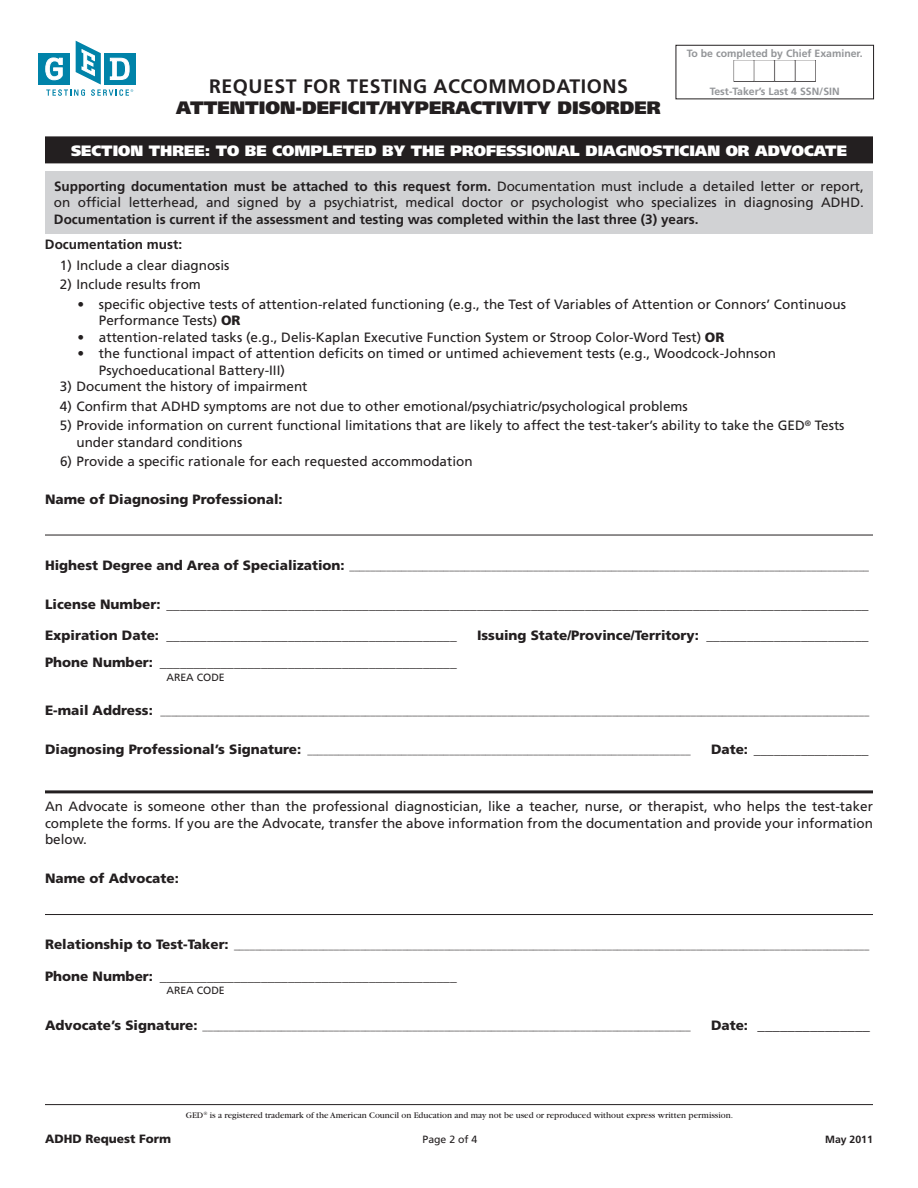
<style>
.page{position:relative;width:918px;height:1188px;background:#fff}
.page>*{position:absolute;margin:0;border:0;box-sizing:border-box;transform-origin:0 0}
.t1{font:30px "Zapf Dingbats Std";color:#fff;scale:.95 1}
.t2{font:700 19.5px "Frutiger";letter-spacing:.025em;color:#231f20}
.t3{font:900 18px "Frutiger";color:#231f20}
.t4{font:900 15px "Frutiger";color:#fff}
.t5{font:900 15px "Frutiger";color:#231f20}
.t6{font:13.5px/16.5px "Frutiger";color:#231f20}
.t7{font:900 13.5px "Frutiger";color:#231f20}
.t8{font:700 13.5px/24.9px "Frutiger";color:#231f20}
.t9{font:900 12px "Frutiger";color:#231f20}
.t10{font:900 10.5px "Frutiger";color:#231f20}
.t11{font:700 10.5px "Frutiger";color:#939598}
.t12{font:10.5px "Frutiger";color:#231f20}
.t13{font:700 10.5px "Frutiger";color:#231f20}
.t14{font:9px "Garamond";color:#231f20}
.s1{font-weight:700}
.s2{font-weight:900}
.s3{font-size:13.5px}
</style>
<div class="page">
<hr style="left:45px;top:1104px;width:828px;height:1px;background:#231f20">
<div style="left:38px;top:53px;width:32px;height:32px;background:#0083a9"></div>
<div style="left:104px;top:53px;width:32px;height:32px;background:#0083a9"></div>
<svg style="left:46px;top:41px;width:87px;height:55px"></svg>
<div style="left:734px;top:60px;width:20px;height:22px;border:1px solid #231f20"></div>
<div style="left:754px;top:60px;width:21px;height:22px;border:1px solid #231f20"></div>
<div style="left:775px;top:60px;width:20px;height:22px;border:1px solid #231f20"></div>
<div style="left:795px;top:60px;width:21px;height:22px;border:1px solid #231f20"></div>
<div style="left:676px;top:45px;width:198px;height:54px;border:1px solid #231f20"></div>
<div style="left:45px;top:136px;width:828px;height:27px;background:#231f20"></div>
<hr style="left:45px;top:535px;width:828px;height:1px;background:#231f20">
<hr style="left:45px;top:790px;width:828px;height:3px;background:#231f20">
<hr style="left:45px;top:914px;width:828px;height:1px;background:#231f20">
<div style="left:45px;top:171px;width:828px;height:63px;background:#d1d2d4"></div>
<h2 class="t2" style="left:209px;top:74px;width:420px">Request forTesting Accommodations</h2>
<h3 class="t3" style="left:176px;top:96px;width:486px">ATTENTION-DEFICIT/HYPERACTIVITY DISORDER</h3>
<p class="t11" style="left:687px;top:47px;width:177px">To be completed by Chief Examiner.</p>
<h1 class="t1" style="left:733px;top:57px;width:89px">■■■■</h1>
<p class="t11" style="left:710px;top:85px;width:94px">Test-Taker’s Last 4 SSN</p>
<p class="t11" style="left:819px;top:85px;width:11px">/SIN</p>
<p class="t4" style="left:71px;top:141px;width:777px">SECTION TH REE: TO BE COMPLETED BY THE PROFESSIONAL DIAG NOSTICIAN OR ADVOCATE</p>
<p class="t6" style="left:54px;top:178px;width:811px"><span class="s1">Supporting documentation must be attached to this request form.</span> Documentation must include a detailed letter or report, on official letterhead, and signed by a psychiatrist, medical doctor or psychologist who specializes in diagnosing ADHD.</p>
<p class="t8" style="left:45px;top:207px;width:655px;text-indent:9px">Documentation is current if the assessment and testing was completed within the last three (3) years.<br>Documentation must:</p>
<p class="t6" style="left:60px;top:257px;width:171px">1) I nclude a clear diagnosis</p>
<p class="t6" style="left:60px;top:277px;width:143px">2) I nclude results from</p>
<p class="t6" style="left:99px;top:296px;width:748px;text-indent:-21px">• specific objective tests of attention-related functioning (e.g., the Test of Variables of Attention or Connors’ Continuous<br>Performance Tests) <span class="s2">OR</span></p>
<p class="t6" style="left:78px;top:329px;width:648px">• attention-related tasks (e.g., Delis-Kaplan Executive Function System or Stroop Color-Word Test) <span class="s2">OR</span></p>
<p class="t6" style="left:99px;top:346px;width:678px;text-indent:-21px">• the functional impact of attention deficits on timed or untimed achievement tests (e.g., Woodcock-Johnson<br>Psychoeducational Battery-III)</p>
<p class="t6" style="left:60px;top:378px;width:249px">3) Document the history of impairment</p>
<p class="t6" style="left:60px;top:398px;width:629px">4) Confirm that ADHD symptoms are not due to other emotional/psychiatric/psychological problems</p>
<p class="t6" style="left:77px;top:417px;width:770px;text-indent:-17px">5) Provide information on current functional limitations that are likely to affect the test-taker’s ability to take the GED<sup>®</sup> Tests under standard conditions</p>
<p class="t6" style="left:60px;top:454px;width:414px">6) Provide a specific rationale for each requested accommodation</p>
<p class="t7" style="left:45px;top:491px;width:239px">Name of Diagnosing Professional:</p>
<p class="t10" style="left:45px;top:560px;width:826px"><span class="s3">Highest Degree and Area of Specialization:</span> ___________________________________________________________________________________________________</p>
<p class="t7" style="left:45px;top:596px;width:825px">License Number: ________________________________________________________________________________________________________</p>
<p class="t7" style="left:45px;top:628px;width:413px">Expiration Date: ___________________________________________</p>
<p class="t7" style="left:477px;top:628px;width:393px">Issuing State/Province/Territory: ________________________</p>
<p class="t7" style="left:45px;top:655px;width:413px">Phone Number: ____________________________________________</p>
<p class="t12" style="left:166px;top:671px;width:45px">Area Code</p>
<p class="t10" style="left:45px;top:705px;width:826px"><span class="s3">E-mail Address:</span> _______________________________________________________________________________________________________________________________________</p>
<p class="t10" style="left:45px;top:744px;width:647px"><span class="s3">Diagnosing Professional’s Signature:</span> _________________________________________________________________________</p>
<p class="t7" style="left:711px;top:742px;width:159px">Date: _________________</p>
<p class="t6" style="left:45px;top:799px;width:830px;text-align:justify">An Advocate is someone other than the professional diagnostician, like a teacher, nurse, or therapist, who helps the test-taker complete the forms. If you are the Advocate, transfer the above information from the documentation and provide your information below.</p>
<p class="t7" style="left:45px;top:871px;width:135px">Name of Advocate:</p>
<p class="t10" style="left:45px;top:939px;width:826px"><span class="s3">Relationship to Test-Taker:</span> _________________________________________________________________________________________________________________________</p>
<p class="t7" style="left:45px;top:968px;width:413px">Phone Number: ____________________________________________</p>
<p class="t12" style="left:166px;top:985px;width:45px">Area Code</p>
<p class="t10" style="left:45px;top:1020px;width:647px"><span class="s3">Advocate’s Signature:</span> _____________________________________________________________________________________________</p>
<p class="t5" style="left:711px;top:1016px;width:161px"><span class="s3">Date:</span> _______________</p>
<p class="t14" style="left:186px;top:1111px;width:549px">GED<sup>®</sup> is a registered trademark of the American Council on Education and may not be used or reproduced without express written permission.</p>
<p class="t9" style="left:45px;top:1131px;width:128px">ADHD Request Form</p>
<p class="t12" style="left:423px;top:1133px;width:56px">Page 2 of 4</p>
<p class="t13" style="left:825px;top:1133px;width:49px">May 2011</p>
</div>
